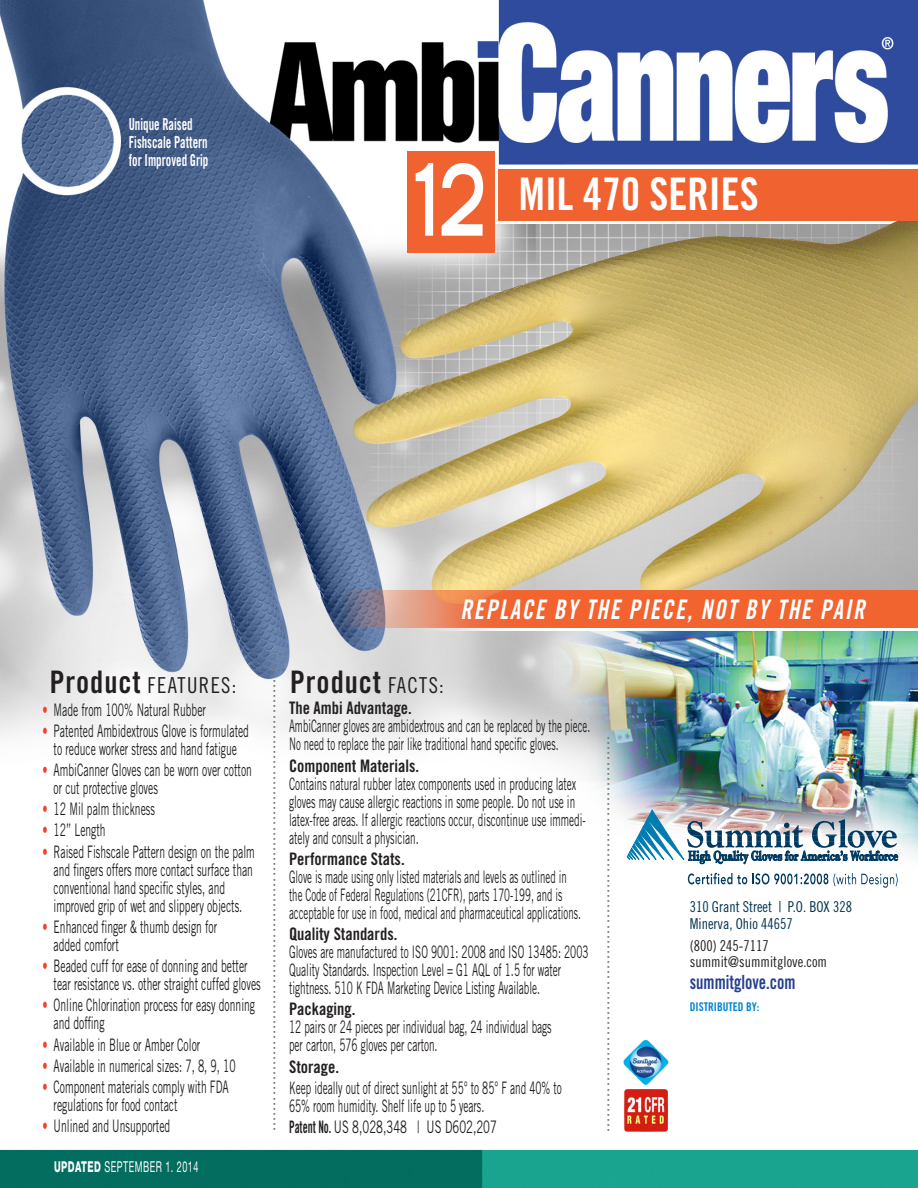
<style>
.page{position:relative;width:918px;height:1188px;background:#fff}
.page>*{position:absolute;margin:0;border:0;box-sizing:border-box;transform-origin:0 0}
.t1{font:700 expanded 97.5px "Trade Gothic LH";color:#fff;scale:.65 1}
.t2{font:45px "Trade Gothic Bold Cond Twenty";color:#fff;scale:.95 1}
.t3{font:31.05px "Trade Gothic Bold Cond Twenty";letter-spacing:.035em;color:#231f20;scale:.95 1}
.t4{font:27px "Trade Gothic Bold Cond Twenty Obl";letter-spacing:.075em;color:#fff;scale:.85 1}
.t5{font:21.9px "Trade Gothic Cond Eighteen";letter-spacing:.065em;color:#231f20;scale:.95 1}
.t6{font:19.5px "Trade Gothic Bold Cond Twenty";color:#253f8e;scale:.85 1}
.t7{font:18px "Times";color:#787875}
.t8{font:17.25px/18px "Trade Gothic";color:#231f20;scale:.6 1}
.t9{font:17.25px/18px "Trade Gothic";color:#231f20;scale:.58 1}
.t10{font:17.25px/18px "Trade Gothic";color:#231f20;scale:.56 1}
.t11{font:17.25px "Trade Gothic";color:#231f20;scale:.65 1}
.t12{font:17.25px "Trade Gothic Bold Cond Twenty";color:#231f20;scale:.95 1}
.t13{font:16.5px/18px "Trade Gothic Bold Cond Twenty";color:#fff;scale:.75 1}
.t14{font:15px/16.5px "Trade Gothic Cond Eighteen";color:#003352;scale:.95 1}
.t15{font:15px/16.5px "Trade Gothic Cond Eighteen";color:#231f20;scale:.95 1}
.t16{font:15px "Helvetica Neue LT Std";letter-spacing:.055em;color:#fff;scale:.6 1}
.t17{font:12px "Trade Gothic Bold Cond Twenty";color:#0082d6;scale:.95 1}
.s1{font-family:"Trade Gothic Bold Cond Twenty";font-size:31.05px}
.s2{color:#f54029}
.s3{font-weight:800}
.s4{font-family:"Trade Gothic Cond Eighteen";font-size:21.9px}
.s5{font-family:"Trade Gothic Bold Cond Twenty"}
</style>
<div class="page">
<img style="left:0;top:0;width:918px;height:1188px">
<svg style="left:688px;top:873px;width:210px;height:15px"></svg>
<svg style="left:627px;top:810px;width:271px;height:54px"></svg>
<img style="left:624px;top:1041px;width:44px;height:44px">
<img style="left:624px;top:1090px;width:44px;height:41px">
<div style="left:499px;top:169px;width:419px;height:52px;background:#f16231"></div>
<div style="left:407px;top:151px;width:87px;height:101px;background:#f16231"></div>
<svg style="left:345px;top:590px;width:573px;height:38px;background:#e76d41"></svg>
<p class="t13" style="left:129px;top:115px;width:108px">Unique Raised<br>Fishscale Pattern for Improved Grip</p>
<p class="t1" style="left:405px;top:137px;width:127px">12</p>
<p class="t2" style="left:519px;top:167px;width:254px">MIL 470 SERIES</p>
<p class="t5" style="left:50px;top:672px;width:198px"><span class="s1">Product</span> FEATURES:</p>
<p class="t8" style="left:42px;top:700px;width:274px"><span class="s2">•</span> Made from 100% Natural Rubber</p>
<p class="t8" style="left:42px;top:721px;width:346px;text-align:center"><span class="s2">•</span> Patented Ambidextrous Glove is formulated to reduce worker stress and hand fatigue</p>
<p class="t8" style="left:54px;top:761px;width:332px;text-indent:-11px"><span class="s2">•</span> AmbiCanner Gloves can be worn over cotton or cut protective gloves</p>
<p class="t8" style="left:42px;top:800px;width:189px"><span class="s2">•</span> 12 Mil palm thickness</p>
<p class="t8" style="left:42px;top:821px;width:107px"><span class="s2">•</span> 12” Length</p>
<p class="t8" style="left:54px;top:842px;width:337px;text-indent:-11px"><span class="s2">•</span> Raised Fishscale Pattern design on the palm and fingers offers more contact surface than conventional hand specific styles, and improved grip of wet and slippery objects.</p>
<p class="t8" style="left:54px;top:918px;width:274px;text-indent:-11px"><span class="s2">•</span> Enhanced finger &amp; thumb design for added comfort</p>
<p class="t8" style="left:54px;top:957px;width:347px;text-indent:-11px"><span class="s2">•</span> Beaded cuff for ease of donning and better tear resistance vs. other straight cuffed gloves</p>
<p class="t8" style="left:54px;top:996px;width:337px;text-indent:-11px"><span class="s2">•</span> Online Chlorination process for easy donning and doffing</p>
<p class="t8" style="left:42px;top:1035px;width:265px"><span class="s2">•</span> Available in Blue or Amber Color</p>
<p class="t8" style="left:42px;top:1057px;width:324px"><span class="s2">•</span> Available in numerical sizes: 7, 8, 9, 10</p>
<p class="t8" style="left:54px;top:1078px;width:294px;text-indent:-11px"><span class="s2">•</span> Component materials comply with FDA regulations for food contact</p>
<p class="t8" style="left:42px;top:1117px;width:215px"><span class="s2">•</span> Unlined and Unsupported</p>
<p class="t16" style="left:54px;top:1157px;width:242px"><span class="s3">UPDATED</span> SEPTEMBER 1. 2014</p>
<p class="t7" style="left:297px;top:652px;width:480px;rotate:90deg">..............................................................................................</p>
<p class="t4" style="left:461px;top:593px;width:477px">REPLACE BY THE PIECE, NOT BY THE PAIR</p>
<p class="t3" style="left:290px;top:663px;width:163px">Product <span class="s4">FACTS:</span></p>
<p class="t10" style="left:289px;top:699px;width:540px"><span class="s5">The Ambi Advantage.<br></span>AmbiCanner gloves are ambidextrous and can be replaced by the piece.<br>No need to replace the pair like traditional hand specific gloves.</p>
<p class="t9" style="left:289px;top:756px;width:513px"><span class="s5">Component Materials.<br></span>Contains natural rubber latex components used in producing latex gloves may cause allergic reactions in some people. Do not use in latex-free areas. If allergic reactions occur, discontinue use immedi&shy;ately and consult a physician.</p>
<p class="t10" style="left:289px;top:849px;width:523px"><span class="s5">Performance Stats.<br></span>Glove is made using only listed materials and levels as outlined in the Code of Federal Regulations (21CFR), parts 170-199, and is acceptable for use in food, medical and pharmaceutical applications.</p>
<p class="t9" style="left:289px;top:925px;width:518px"><span class="s5">Quality Standards.<br></span>Gloves are manufactured to ISO 9001: 2008 and ISO 13485: 2003<br>Quality Standards. Inspection Level = G1 AQL of 1.5 for water tightness. 510 K FDA Marketing Device Listing Available.</p>
<p class="t9" style="left:289px;top:1000px;width:454px"><span class="s5">Packaging.<br></span>12 pairs or 24 pieces per individual bag, 24 individual bags per carton, 576 gloves per carton.</p>
<p class="t12" style="left:289px;top:1056px;width:54px">Storage.</p>
<p class="t9" style="left:289px;top:1078px;width:472px">Keep ideally out of direct sunlight at 55° to 85° F and 40% to<br>65% room humidity. Shelf life up to 5 years.</p>
<p class="t11" style="left:289px;top:1116px;width:321px"><span class="s5">Patent No.</span> US 8,028,348 | US D602,207</p>
<p class="t7" style="left:630px;top:735px;width:398px;rotate:90deg">..............................................................................</p>
<p class="t14" style="left:690px;top:899px;width:172px">310 Grant Street | P.O. BOX 328<br>Minerva, Ohio 44657</p>
<p class="t15" style="left:690px;top:937px;width:146px">(800) 245-7117 summit@summitglove.com</p>
<p class="t6" style="left:690px;top:970px;width:126px">summitglove.com</p>
<p class="t17" style="left:690px;top:1000px;width:75px">DISTRIBUTED BY:</p>
</div>
